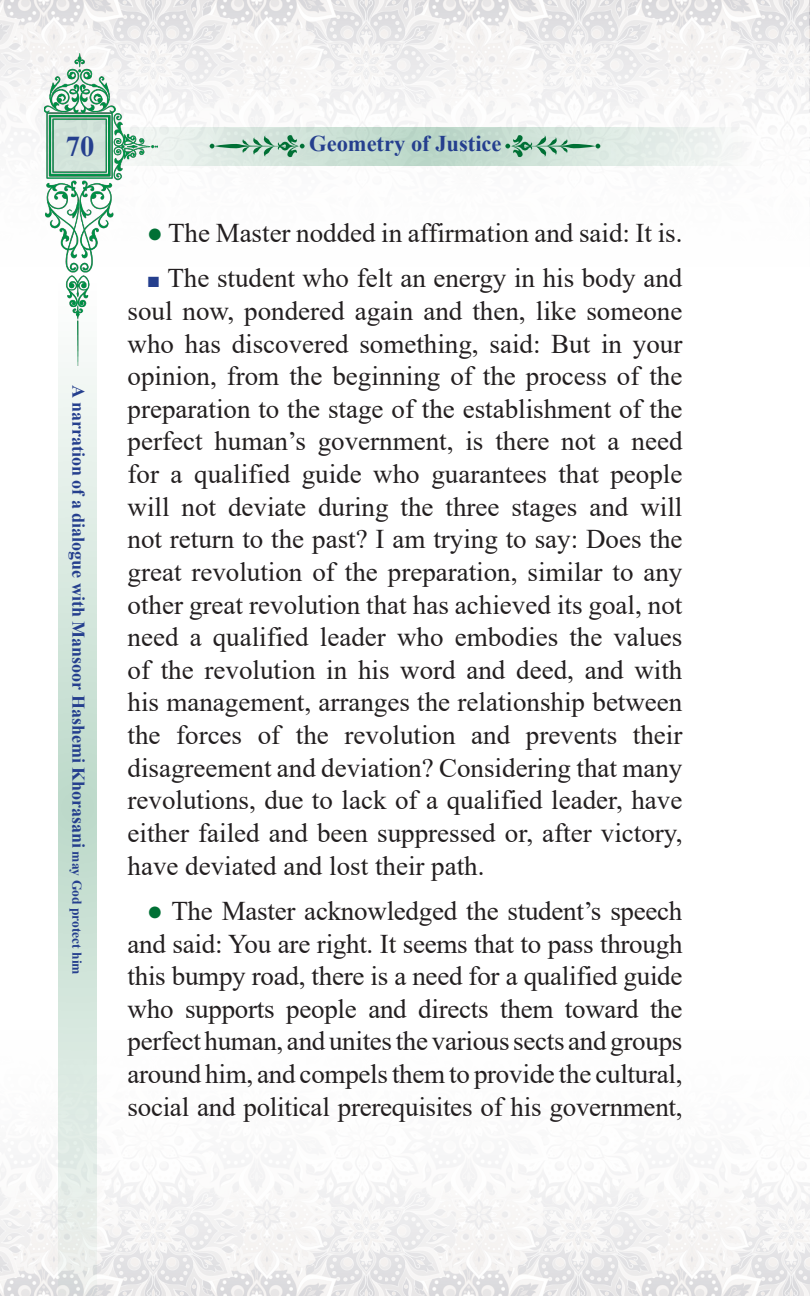
<style>
.page{position:relative;width:810px;height:1296px;background:#fff}
.page>*{position:absolute;margin:0;border:0;box-sizing:border-box;transform-origin:0 0}
.t1{font:700 28.57px "Times New Roman";color:#253f8e}
.t2{font:27px/32.6px "Times New Roman";color:#231f20;text-align:justify}
.t3{font:700 22.5px "Times New Roman";color:#253f8e}
.t4{font:700 18px "Times New Roman";color:#253f8e}
.s1{font-size:13.5px}
.s2{color:#007035}
.s3{font-size:22.5px;color:#253f8e}
</style>
<div class="page">
<img style="left:0;top:0;width:810px;height:379px">
<img style="left:0;top:918px;width:810px;height:378px">
<svg style="left:158px;top:127px;width:596px;height:38px;background:#d6e5dd"></svg>
<img style="left:45px;top:54px;width:113px;height:312px">
<svg style="left:58px;top:278px;width:38px;height:1018px;background:#d7e7de"></svg>
<div style="left:55px;top:120px;width:52px;height:52px;background:#d1e3da"></div>
<svg style="left:505px;top:134px;width:95px;height:25px;background:#a9cdba"></svg>
<svg style="left:210px;top:134px;width:95px;height:25px;background:#adcfbd"></svg>
<p class="t1" style="left:66px;top:125px;width:30px">70</p>
<p class="t3" style="left:309px;top:127px;width:194px">Geometry of Justice</p>
<p class="t4" style="left:92px;top:385px;width:591px;rotate:90deg">A narration of a dialogue with Mansoor Hashemi Khorasani <span class="s1">may God protect him</span></p>
<p class="t2" style="left:147px;top:216px;width:537px"><span class="s2">●</span> The Master nodded in affirmation and said: It is.</p>
<p class="t2" style="left:128px;top:261px;width:556px;text-indent:19px"><span class="s3">■</span> The student who felt an energy in his body and soul now, pondered again and then, like someone who has discovered something, said: But in your opinion, from the beginning of the process of the preparation to the stage of the establishment of the perfect human’s government, is there not a need for a qualified guide who guarantees that people will not deviate during the three stages and will not return to the past? I am trying to say: Does the great revolution of the preparation, similar to any other great revolution that has achieved its goal, not need a qualified leader who embodies the values of the revolution in his word and deed, and with his management, arranges the relationship between the forces of the revolution and prevents their disagreement and deviation? Considering that many revolutions, due to lack of a qualified leader, have either failed and been suppressed or, after victory, have deviated and lost their path.</p>
<p class="t2" style="left:128px;top:894px;width:557px;text-indent:19px"><span class="s2">●</span> The Master acknowledged the student’s speech and said: You are right. It seems that to pass through this bumpy road, there is a need for a qualified guide who supports people and directs them toward the perfect human, and unites the various sects and groups around him, and compels them to provide the cultural, social and political prerequisites of his government,</p>
</div>
